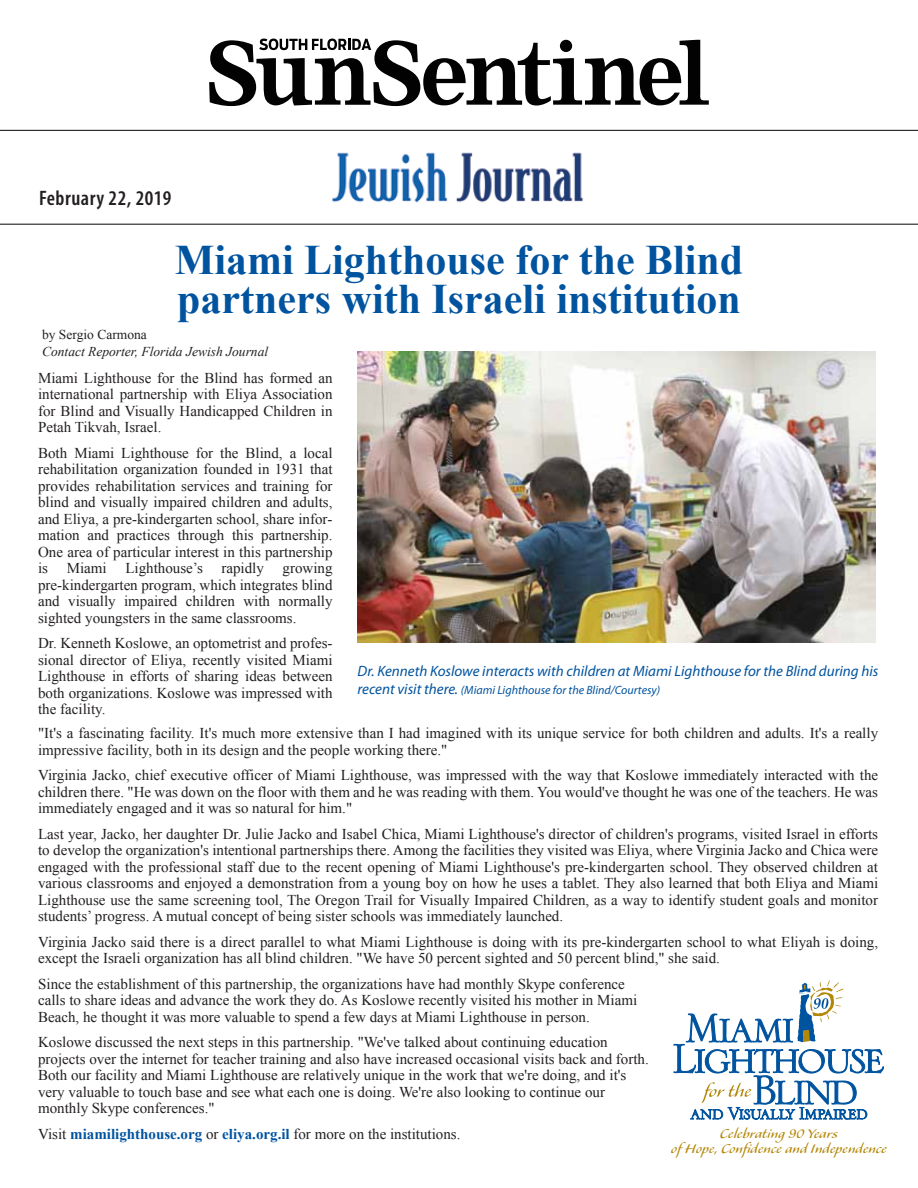
<style>
.page{position:relative;width:918px;height:1188px;background:#fff}
.page>*{position:absolute;margin:0;border:0;box-sizing:border-box;transform-origin:0 0}
.t1{font:700 42px/39px "Times New Roman";color:#00539f}
.t2{font:600 condensed 21px "Myriad Pro";letter-spacing:.025em;color:#231f20}
.t3{font:16.2px/15px "Alexa";letter-spacing:.005em;color:#b38708;text-align:center}
.t4{font:15px/16.5px "Times New Roman";color:#231f20;text-align:justify}
.t5{font:italic 15px "Myriad Pro";color:#00539f}
.t6{font:italic 13.5px "Times New Roman";color:#231f20}
.t7{font:13.5px "Times New Roman";color:#231f20}
.t8{font:italic 12px "Myriad Pro";color:#00539f}
.s1{font-weight:700;color:#00539f}
.s2{font-size:15px}
</style>
<div class="page">
<img style="left:357px;top:351px;width:519px;height:292px">
<img style="left:332px;top:152px;width:251px;height:51px">
<svg style="left:674px;top:981px;width:210px;height:138px"></svg>
<svg style="left:209px;top:39px;width:500px;height:67px"></svg>
<hr style="left:0;top:130px;width:918px;height:1px;background:#231f20">
<hr style="left:0;top:224px;width:918px;height:1px;background:#231f20">
<h2 class="t2" style="left:39px;top:186px;width:134px">February 22, 2019</h2>
<h1 class="t1" style="left:175px;top:239px;width:570px">Miami Lighthouse for the Blind partners with Israeli institution</h1>
<p class="t7" style="left:42px;top:326px;width:106px">by Sergio Carmona</p>
<p class="t6" style="left:42px;top:342px;width:228px">Contact Reporter, Florida Jewish Journal</p>
<p class="t4" style="left:38px;top:369px;width:296px">Miami Lighthouse for the Blind has formed an international partnership with Eliya Association for Blind and Visually Handicapped Children in Petah Tikvah, Israel.</p>
<p class="t4" style="left:38px;top:444px;width:296px">Both Miami Lighthouse for the Blind, a local rehabilitation organization founded in 1931 that provides rehabilitation services and training for blind and visually impaired children and adults, and Eliya, a pre-kindergarten school, share infor&shy;mation and practices through this partnership.<br>One area of particular interest in this partnership is Miami Lighthouse’s rapidly growing pre-kindergarten program, which integrates blind and visually impaired children with normally sighted youngsters in the same classrooms.</p>
<p class="t4" style="left:38px;top:635px;width:296px">Dr. Kenneth Koslowe, an optometrist and profes&shy;sional director of Eliya, recently visited Miami Lighthouse in efforts of sharing ideas between both organizations. Koslowe was impressed with the facility.</p>
<p class="t4" style="left:38px;top:725px;width:842px">"It's a fascinating facility. It's much more extensive than I had imagined with its unique service for both children and adults. It's a really impressive facility, both in its design and the people working there."</p>
<p class="t4" style="left:38px;top:767px;width:842px">Virginia Jacko, chief executive officer of Miami Lighthouse, was impressed with the way that Koslowe immediately interacted with the children there. "He was down on the floor with them and he was reading with them. You would've thought he was one of the teachers. He was immediately engaged and it was so natural for him."</p>
<p class="t4" style="left:38px;top:825px;width:842px">Last year, Jacko, her daughter Dr. Julie Jacko and Isabel Chica, Miami Lighthouse's director of children's programs, visited Israel in efforts to develop the organization's intentional partnerships there. Among the facilities they visited was Eliya, where Virginia Jacko and Chica were engaged with the professional staff due to the recent opening of Miami Lighthouse's pre-kindergarten school. They observed children at various classrooms and enjoyed a demonstration from a young boy on how he uses a tablet. They also learned that both Eliya and Miami Lighthouse use the same screening tool, The Oregon Trail for Visually Impaired Children, as a way to identify student goals and monitor students’ progress. A mutual concept of being sister schools was immediately launched.</p>
<p class="t4" style="left:38px;top:933px;width:841px">Virginia Jacko said there is a direct parallel to what Miami Lighthouse is doing with its pre-kindergarten school to what Eliyah is doing, except the Israeli organization has all blind children. "We have 50 percent sighted and 50 percent blind," she said.</p>
<p class="t4" style="left:38px;top:975px;width:601px;text-align:left">Since the establishment of this partnership, the organizations have had monthly Skype conference calls to share ideas and advance the work they do. As Koslowe recently visited his mother in Miami<br>Beach, he thought it was more valuable to spend a few days at Miami Lighthouse in person.</p>
<p class="t4" style="left:38px;top:1034px;width:612px;text-align:left">Koslowe discussed the next steps in this partnership. "We've talked about continuing education projects over the internet for teacher training and also have increased occasional visits back and forth.<br>Both our facility and Miami Lighthouse are relatively unique in the work that we're doing, and it's very valuable to touch base and see what each one is doing. We're also looking to continue our monthly Skype conferences."</p>
<p class="t4" style="left:38px;top:1125px;width:424px">Visit <span class="s1">miamilighthouse.org</span> or <span class="s1">eliya.org.il</span> for more on the institutions.</p>
<p class="t5" style="left:358px;top:662px;width:523px">Dr. Kenneth Koslowe interacts with children at Miami Lighthouse for the Blind during his</p>
<p class="t8" style="left:358px;top:682px;width:304px"><span class="s2">recent visit there.</span> (Miami Lighthouse for the Blind/Courtesy)</p>
<p class="t3" style="left:671px;top:1127px;width:217px">Celebrating 90 Years<br>of Hope, Confidence and Independence</p>
</div>
